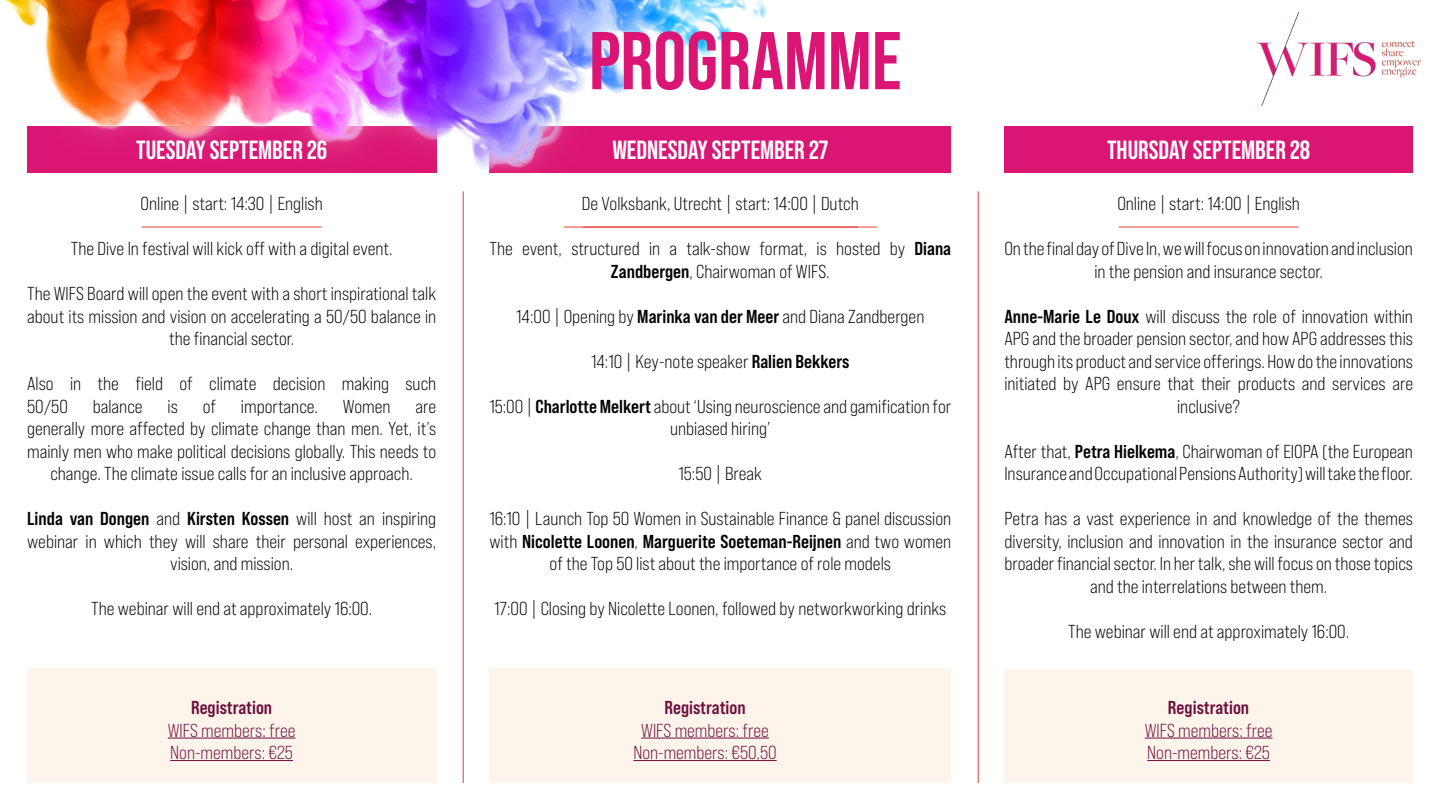
<style>
.page{position:relative;width:1440px;height:810px;background:#fff}
.page>*{position:absolute;margin:0;border:0;box-sizing:border-box;transform-origin:0 0}
.t1{font:700 81.75px "Bebas Neue Pro";color:#db1573}
.t2{font:700 26.25px "Bebas Neue Pro";color:#fff}
.t3{font:18.75px/22.5px "Bebas Neue Pro Sm E Bk";color:#000;text-align:center}
.t4{font:18.75px "Bebas Neue Pro Sm E Bd";color:#000}
.t5{font:18.75px/22.5px "Bebas Neue Pro Sm E Bk";color:#6d0f3b}
.t6{font:18.75px "Bebas Neue Pro Sm E Bd";color:#6d0f3b}
.s1{font-family:"Bebas Neue Pro Sm E Bk"}
.s2{font-family:"Bebas Neue Pro Sm E Bd"}
</style>
<div class="page">
<div style="left:27px;top:669px;width:409px;height:38px;background:#fdf4eb"></div>
<div style="left:27px;top:745px;width:409px;height:38px;background:#fdf4eb"></div>
<div style="left:27px;top:707px;width:409px;height:38px;background:#fdf4eb"></div>
<hr style="left:168px;top:738px;width:127px;height:1px;background:#6d0f3b">
<hr style="left:170px;top:760px;width:123px;height:1px;background:#6d0f3b">
<img style="left:1256px;top:12px;width:165px;height:94px">
<div style="left:1004px;top:669px;width:409px;height:47px;background:#fdf4eb"></div>
<div style="left:1004px;top:126px;width:409px;height:46px;background:#db1573"></div>
<div style="left:1004px;top:745px;width:409px;height:38px;background:#fdf4eb"></div>
<div style="left:1004px;top:713px;width:409px;height:38px;background:#fdf4eb"></div>
<hr style="left:1145px;top:738px;width:127px;height:1px;background:#6d0f3b">
<hr style="left:1147px;top:760px;width:123px;height:1px;background:#6d0f3b">
<div style="left:489px;top:669px;width:462px;height:38px;background:#fdf4eb"></div>
<div style="left:489px;top:126px;width:462px;height:46px;background:#db1573"></div>
<div style="left:489px;top:745px;width:462px;height:38px;background:#fdf4eb"></div>
<div style="left:489px;top:707px;width:462px;height:38px;background:#fdf4eb"></div>
<hr style="left:641px;top:738px;width:128px;height:1px;background:#6d0f3b">
<hr style="left:633px;top:760px;width:144px;height:1px;background:#6d0f3b">
<img style="left:4px;top:0;width:794px;height:173px">
<hr style="left:463px;top:191px;width:1px;height:592px;background:#e53f36">
<hr style="left:142px;top:227px;width:180px;height:1px;background:#e53f36">
<hr style="left:1119px;top:227px;width:180px;height:1px;background:#e53f36">
<hr style="left:978px;top:191px;width:1px;height:592px;background:#e53f36">
<hr style="left:564px;top:227px;width:313px;height:1px;background:#e53f36">
<h2 class="t2" style="left:136px;top:135px;width:192px">TUESDAY SEPTEMBER 26</h2>
<p class="t3" style="left:141px;top:192px;width:184px">Online | start: 14:30 | English</p>
<p class="t3" style="left:71px;top:237px;width:323px">The Dive In festival will kick off with a digital event.</p>
<p class="t3" style="left:27px;top:282px;width:411px">The WIFS Board will open the event with a short inspirational talk about its mission and vision on accelerating a 50/50 balance in the financial sector.</p>
<p class="t3" style="left:27px;top:372px;width:411px;text-align:left">Also in the field of climate decision making such<br>50/50</p>
<p class="t3" style="left:93px;top:395px;width:51px">balance</p>
<p class="t3" style="left:168px;top:395px;width:12px">is</p>
<p class="t3" style="left:203px;top:395px;width:15px">of</p>
<p class="t3" style="left:241px;top:395px;width:79px">importance.</p>
<p class="t3" style="left:343px;top:395px;width:49px">Women</p>
<p class="t3" style="left:416px;top:395px;width:22px">are</p>
<p class="t3" style="left:27px;top:417px;width:411px">generally more affected by climate change than men. Yet, it’s</p>
<p class="t3" style="left:27px;top:440px;width:411px">mainly men who make political decisions globally. This needs to</p>
<p class="t3" style="left:50px;top:462px;width:364px">change. The climate issue calls for an inclusive approach.</p>
<p class="t4" style="left:27px;top:507px;width:411px">Linda van Dongen <span class="s1">and</span> Kirsten Kossen <span class="s1">will host an inspiring</span></p>
<p class="t3" style="left:27px;top:530px;width:411px">webinar in which they will share their personal experiences, vision, and mission.</p>
<p class="t3" style="left:91px;top:597px;width:283px">The webinar will end at approximately 16:00.</p>
<p class="t6" style="left:191px;top:696px;width:83px">Registration</p>
<p class="t5" style="left:168px;top:719px;width:129px">WIFS members: free<br>Non-members: €25</p>
<h1 class="t1" style="left:589px;top:14px;width:314px">PROGRAMME</h1>
<h2 class="t2" style="left:612px;top:135px;width:217px">WEDNESDAY SEPTEMBER 27</h2>
<p class="t3" style="left:582px;top:192px;width:279px">De Volksbank, Utrecht | start: 14:00 | Dutch</p>
<p class="t3" style="left:489px;top:237px;width:463px">The event, structured in a talk-show format, is hosted by <span class="s2">Diana<br>Zandbergen</span>, Chairwoman of WIFS.</p>
<p class="t3" style="left:516px;top:305px;width:410px">14:00 | Opening by <span class="s2">Marinka van der Meer</span> and Diana Zandbergen</p>
<p class="t3" style="left:591px;top:350px;width:260px">14:10 | Key-note speaker <span class="s2">Ralien Bekkers</span></p>
<p class="t3" style="left:489px;top:395px;width:463px">15:00 | <span class="s2">Charlotte Melkert</span> about ‘Using neuroscience and gamification for unbiased hiring’</p>
<p class="t3" style="left:678px;top:462px;width:85px">15:50 | Break</p>
<p class="t3" style="left:489px;top:507px;width:463px">16:10 | Launch Top 50 Women in Sustainable Finance &amp; panel discussion</p>
<p class="t4" style="left:489px;top:530px;width:463px"><span class="s1">with</span> Nicolette Loonen<span class="s1">,</span> Marguerite Soeteman-Reijnen <span class="s1">and two women</span></p>
<p class="t3" style="left:550px;top:552px;width:343px">of the Top 50 list about the importance of role models</p>
<p class="t3" style="left:494px;top:597px;width:454px">17:00 | Closing by Nicolette Loonen, followed by networkworking drinks</p>
<p class="t6" style="left:664px;top:696px;width:83px">Registration</p>
<p class="t5" style="left:633px;top:719px;width:145px;text-align:center">WIFS members: free<br>Non-members: €50,50</p>
<h2 class="t2" style="left:1107px;top:135px;width:205px">THURSDAY SEPTEMBER 28</h2>
<p class="t3" style="left:1117px;top:192px;width:184px">Online | start: 14:00 | English</p>
<p class="t3" style="left:1004px;top:237px;width:410px">On the final day of Dive In, we will focus on innovation and inclusion in the pension and insurance sector.</p>
<p class="t3" style="left:1004px;top:305px;width:410px"><span class="s2">Anne-Marie Le Doux</span> will discuss the role of innovation within APG and the broader pension sector, and how APG addresses this through its product and service offerings. How do the innovations initiated by APG ensure that their products and services are inclusive?</p>
<p class="t3" style="left:1004px;top:440px;width:410px;text-align:left">After that, <span class="s2">Petra Hielkema</span>, Chairwoman of EIOPA (the European<br>Insurance and Occupational Pensions Authority) will take the floor.</p>
<p class="t3" style="left:1004px;top:507px;width:410px">Petra has a vast experience in and knowledge of the themes diversity, inclusion and innovation in the insurance sector and broader financial sector. In her talk, she will focus on those topics and the interrelations between them.</p>
<p class="t3" style="left:1068px;top:620px;width:283px">The webinar will end at approximately 16:00.</p>
<p class="t6" style="left:1168px;top:696px;width:83px">Registration</p>
<p class="t5" style="left:1145px;top:719px;width:129px">WIFS members: free<br>Non-members: €25</p>
</div>
